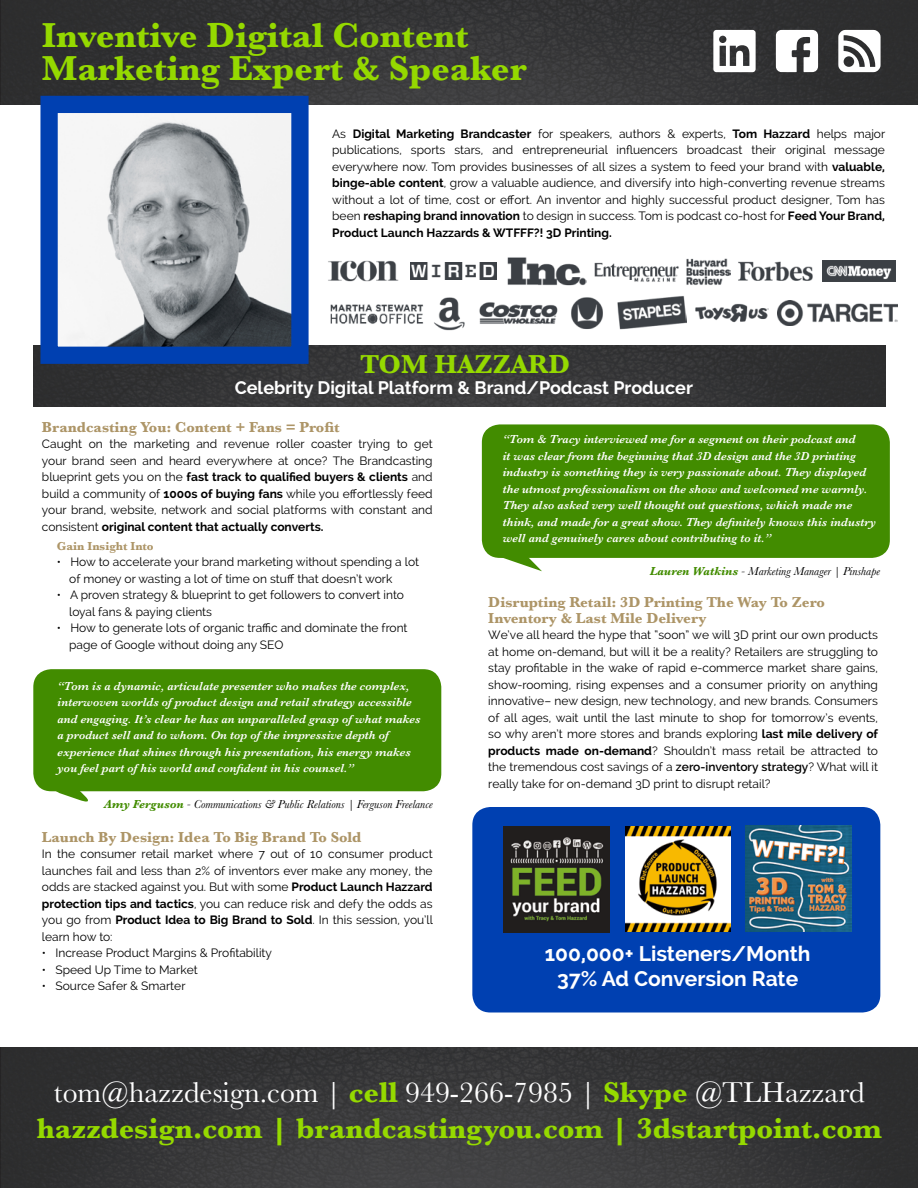
<style>
.page{position:relative;width:918px;height:1188px;background:#fff}
.page>*{position:absolute;margin:0;border:0;box-sizing:border-box;transform-origin:0 0}
.t1{font:700 36px/33px "Baskerville";color:#95d900}
.t2{font:700 29.85px/36px "Baskerville";color:#95d900;text-align:center}
.t3{font:700 27px "Baskerville";color:#95d900}
.t4{font:700 21px/25.2px "Raleway";color:#fff;text-align:center}
.t5{font:700 18px "Raleway";color:#fff}
.t6{font:700 15px/16.5px "Baskerville";color:#ad9567}
.t7{font:12px/16.5px "Raleway";color:#000;text-align:justify}
.t8{font:italic 600 12px/16.5px "Baskerville";color:#fff}
.t9{font:italic 12px "Baskerville";color:#000}
.t10{font:700 12px "Baskerville";color:#ad9567}
.s1{font-weight:700}
.s2{font-weight:700;color:#428c00}
.s3{font-weight:600}
.s4{font-weight:400;color:#fff}
</style>
<div class="page">
<div style="left:472px;top:807px;width:408px;height:205px;background:#0040b1;border-radius:18px"></div>
<div style="left:482px;top:424px;width:408px;height:134px;background:#428c00;border-radius:18px"></div>
<div style="left:33px;top:669px;width:408px;height:122px;background:#428c00;border-radius:18px"></div>
<img style="left:0;top:0;width:918px;height:104px">
<img style="left:33px;top:345px;width:852px;height:61px">
<img style="left:0;top:1048px;width:918px;height:140px">
<img style="left:823px;top:261px;width:72px;height:21px">
<img style="left:594px;top:263px;width:85px;height:19px">
<img style="left:328px;top:260px;width:71px;height:22px">
<img style="left:507px;top:257px;width:79px;height:28px">
<img style="left:410px;top:262px;width:87px;height:18px">
<img style="left:738px;top:261px;width:75px;height:20px">
<img style="left:686px;top:258px;width:45px;height:27px">
<img style="left:434px;top:297px;width:31px;height:34px">
<img style="left:479px;top:302px;width:79px;height:22px">
<img style="left:571px;top:297px;width:32px;height:33px">
<img style="left:330px;top:304px;width:94px;height:20px">
<img style="left:618px;top:296px;width:69px;height:34px">
<img style="left:777px;top:300px;width:121px;height:26px">
<img style="left:695px;top:303px;width:74px;height:20px">
<img style="left:625px;top:827px;width:106px;height:105px">
<img style="left:745px;top:826px;width:106px;height:106px">
<img style="left:503px;top:826px;width:106px;height:106px">
<svg style="left:48px;top:791px;width:45px;height:11px"></svg>
<svg style="left:497px;top:557px;width:45px;height:14px"></svg>
<svg style="left:776px;top:30px;width:42px;height:42px"></svg>
<svg style="left:713px;top:30px;width:43px;height:42px"></svg>
<img style="left:58px;top:114px;width:233px;height:232px">
<div style="left:40px;top:96px;width:269px;height:268px;border:17px solid #0040b1"></div>
<svg style="left:838px;top:30px;width:43px;height:42px"></svg>
<h1 class="t1" style="left:42px;top:19px;width:487px">Inventive Digital Content<br>Marketing Expert &amp; Speaker</h1>
<p class="t7" style="left:332px;top:125px;width:555px">As <span class="s1">Digital Marketing Brandcaster</span> for speakers, authors &amp; experts, <span class="s1">Tom Hazzard</span> helps major publications, sports stars, and entrepreneurial influencers broadcast their original message everywhere now. Tom provides businesses of all sizes a system to feed your brand with <span class="s1">valuable, binge-able content</span>, grow a valuable audience, and diversify into high-converting revenue streams without a lot of time, cost or effort. An inventor and highly successful product designer, Tom has been <span class="s1">reshaping brand innovation</span> to design in success. Tom is podcast co-host for <span class="s1">Feed Your Brand, Product Launch Hazzards &amp; WTFFF?! 3D Printing.</span></p>
<h3 class="t3" style="left:360px;top:345px;width:211px">TOM HAZZARD</h3>
<h3 class="t5" style="left:235px;top:378px;width:460px">Celebrity Digital Platform &amp; Brand/Podcast Producer</h3>
<p class="t6" style="left:42px;top:419px;width:299px">Brandcasting You: Content + Fans = Profit</p>
<p class="t7" style="left:42px;top:436px;width:392px">Caught on the marketing and revenue roller coaster trying to get your brand seen and heard everywhere at once? The Brandcasting blueprint gets you on the <span class="s1">fast track to qualified buyers &amp; clients</span> and build a community of <span class="s1">1000s of buying fans</span> while you effortlessly feed your brand, website, network and social platforms with constant and consistent <span class="s1">original content that actually converts.</span></p>
<p class="t7" style="left:69px;top:554px;width:351px;text-indent:-12px">• How to accelerate your brand marketing without spending a lot of money or wasting a lot of time on stuff that doesn’t work</p>
<p class="t7" style="left:69px;top:587px;width:336px;text-indent:-12px">• A proven strategy &amp; blueprint to get followers to convert into loyal fans &amp; paying clients</p>
<p class="t7" style="left:69px;top:620px;width:340px;text-indent:-12px">• How to generate lots of organic traffic and dominate the front page of Google without doing any SEO</p>
<p class="t8" style="left:58px;top:678px;width:365px">“Tom is a dynamic, articulate presenter who makes the complex, interwoven worlds of product design and retail strategy accessible and engaging. It’s clear he has an unparalleled grasp of what makes a product sell and to whom. On top of the impressive depth of experience that shines through his presentation, his energy makes you feel part of his world and confident in his counsel.”</p>
<p class="t10" style="left:57px;top:537px;width:98px">Gain Insight Into</p>
<p class="t9" style="left:104px;top:796px;width:331px"><span class="s2">Amy Ferguson</span> - Communications &amp; Public Relations | Ferguson Freelance</p>
<p class="t6" style="left:42px;top:829px;width:321px">Launch By Design: Idea To Big Brand To Sold</p>
<p class="t7" style="left:42px;top:846px;width:393px">In the consumer retail market where 7 out of 10 consumer product launches fail and less than 2% of inventors ever make any money, the odds are stacked against you. But with some <span class="s1">Product Launch Hazzard protection tips and tactics</span>, you can reduce risk and defy the odds as you go from <span class="s1">Product Idea to Big Brand to Sold</span>. In this session, you’ll learn how to:</p>
<p class="t7" style="left:42px;top:945px;width:232px">• Increase Product Margins &amp; Profitability</p>
<p class="t7" style="left:42px;top:961px;width:157px">• Speed Up Time to Market</p>
<p class="t7" style="left:42px;top:978px;width:145px">• Source Safer &amp; Smarter</p>
<p class="t8" style="left:503px;top:431px;width:375px">“Tom &amp; Tracy interviewed me for a segment on their podcast and<br>it was clear from the beginning that 3D design and the 3D printing industry is something they is very passionate about. They displayed the utmost professionalism on the show and welcomed me warmly.<br>They also asked very well thought out questions, which made me think, and made for a great show. They definitely knows this industry well and genuinely cares about contributing to it.”</p>
<p class="t9" style="left:650px;top:563px;width:232px"><span class="s2">Lauren Watkins</span> - Marketing Manager | Pinshape</p>
<p class="t6" style="left:488px;top:594px;width:338px">Disrupting Retail: 3D Printing The Way To Zero<br>Inventory &amp; Last Mile Delivery</p>
<p class="t7" style="left:488px;top:627px;width:391px">We’ve all heard the hype that “soon” we will 3D print our own products at home on-demand, but will it be a reality? Retailers are struggling to stay profitable in the wake of rapid e-commerce market share gains, show-rooming, rising expenses and a consumer priority on anything innovative– new design, new technology, and new brands. Consumers of all ages, wait until the last minute to shop for tomorrow’s events, so why aren’t more stores and brands exploring <span class="s1">last mile delivery of products made on-demand</span>? Shouldn’t mass retail be attracted to the tremendous cost savings of a <span class="s3">zero-inventory strategy</span>? What will it really take for on-demand 3D print to disrupt retail?</p>
<h3 class="t4" style="left:545px;top:941px;width:267px">100,000+ Listeners/Month<br>37% Ad Conversion Rate</h3>
<h2 class="t2" style="left:37px;top:1075px;width:847px"><span class="s4">tom@hazzdesign.com |</span> cell <span class="s4">949-266-7985 |</span> Skype <span class="s4">@TLHazzard </span>hazzdesign.com | brandcastingyou.com | 3dstartpoint.com</h2>
</div>
